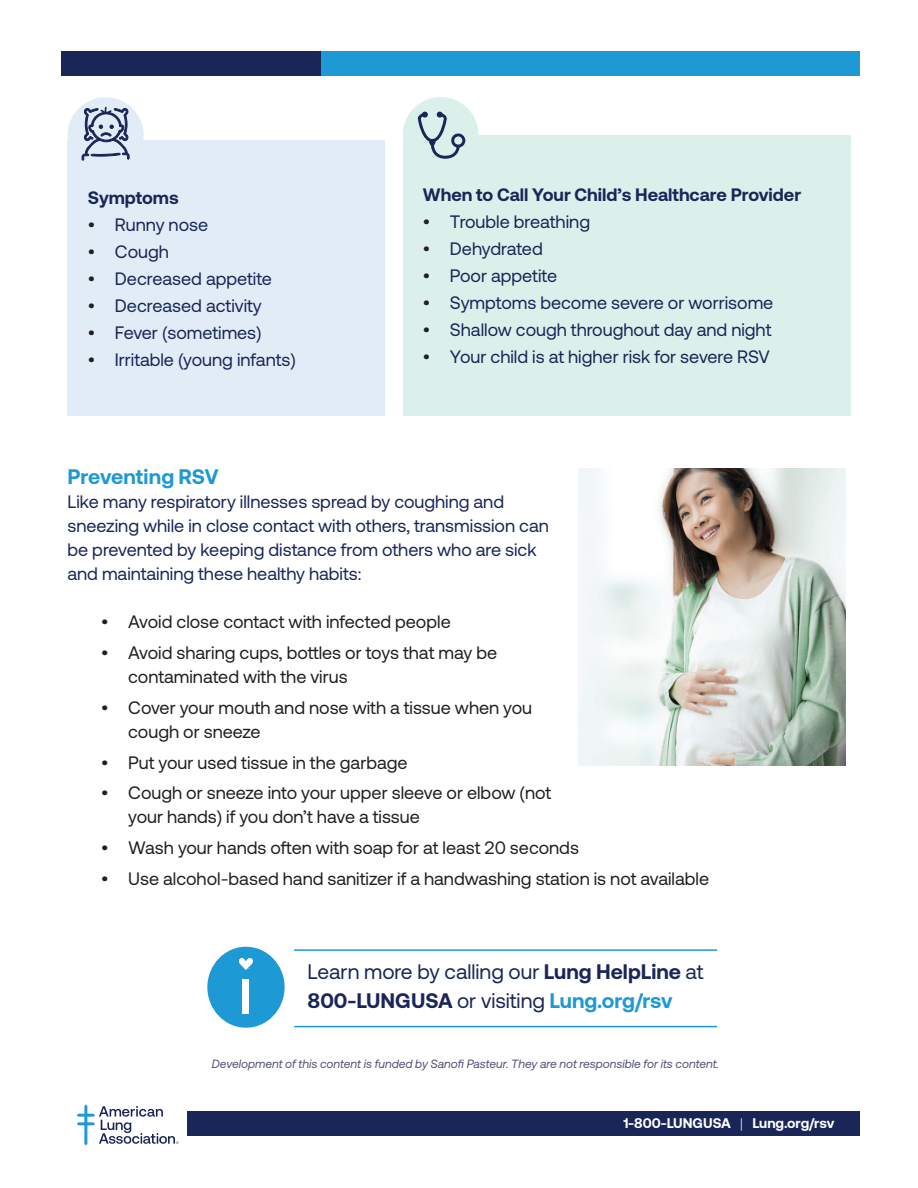
<style>
.page{position:relative;width:918px;height:1188px;background:#fff}
.page>*{position:absolute;margin:0;border:0;box-sizing:border-box;transform-origin:0 0}
.t1{font:21px/28.5px "Aeonik";color:#1a2658}
.t2{font:700 21px "Aeonik";letter-spacing:-.005em;color:#1d99d6}
.t3{font:18px/24px "Aeonik";color:#1a2658}
.t4{font:18px/24px "Aeonik";color:#231f20}
.t5{font:700 18px "Aeonik";color:#1a2658}
.t6{font:700 13.95px "Aeonik";color:#fff}
.t7{font:italic 12px "Aeonik";color:#515279}
.s1{color:#231f20}
.s2{font-weight:700}
.s3{font-weight:700;color:#1d99d6}
.s4{font-weight:300}
</style>
<div class="page">
<div style="left:62px;top:51px;width:259px;height:24px;background:#1a2658"></div>
<div style="left:321px;top:51px;width:539px;height:24px;background:#1d99d6"></div>
<img style="left:579px;top:469px;width:267px;height:297px">
<svg style="left:77px;top:1104px;width:101px;height:42px"></svg>
<hr style="left:294px;top:1026px;width:423px;height:1px;background:#1d99d6">
<hr style="left:294px;top:949px;width:423px;height:2px;background:#1d99d6">
<div style="left:207px;top:947px;width:78px;height:81px;background:#1d99d6;border-radius:50%"></div>
<div style="left:243px;top:979px;width:6px;height:35px;background:#fff"></div>
<svg style="left:239px;top:958px;width:14px;height:12px"></svg>
<div style="left:187px;top:1111px;width:673px;height:24px;background:#1a2658"></div>
<div style="left:68px;top:140px;width:317px;height:276px;background:#e2ecf6"></div>
<div style="left:68px;top:97px;width:76px;height:76px;background:#e2ecf6;border-radius:50%"></div>
<svg style="left:82px;top:107px;width:48px;height:54px"></svg>
<div style="left:403px;top:135px;width:447px;height:281px;background:#dbefeb"></div>
<div style="left:403px;top:97px;width:76px;height:76px;background:#dbefeb;border-radius:50%"></div>
<svg style="left:418px;top:111px;width:47px;height:48px"></svg>
<p class="t5" style="left:88px;top:187px;width:92px">Symptoms</p>
<p class="t3" style="left:88px;top:213px;width:122px"><span class="s1">•</span> Runny nose</p>
<p class="t3" style="left:88px;top:240px;width:83px"><span class="s1">•</span> Cough</p>
<p class="t3" style="left:88px;top:267px;width:186px"><span class="s1">•</span> Decreased appetite</p>
<p class="t3" style="left:88px;top:294px;width:175px"><span class="s1">•</span> Decreased activity</p>
<p class="t3" style="left:88px;top:321px;width:175px"><span class="s1">•</span> Fever (sometimes)</p>
<p class="t3" style="left:88px;top:348px;width:210px"><span class="s1">•</span> Irritable (young infants)</p>
<p class="t5" style="left:423px;top:185px;width:380px">When to Call Your Child’s Healthcare Provider</p>
<p class="t3" style="left:423px;top:210px;width:169px"><span class="s1">•</span> Trouble breathing</p>
<p class="t3" style="left:423px;top:237px;width:121px"><span class="s1">•</span> Dehydrated</p>
<p class="t3" style="left:423px;top:264px;width:136px"><span class="s1">•</span> Poor appetite</p>
<p class="t3" style="left:423px;top:291px;width:352px"><span class="s1">•</span> Symptoms become severe or worrisome</p>
<p class="t3" style="left:423px;top:318px;width:350px"><span class="s1">•</span> Shallow cough throughout day and night</p>
<p class="t3" style="left:423px;top:345px;width:348px"><span class="s1">•</span> Your child is at higher risk for severe RSV</p>
<p class="t2" style="left:68px;top:465px;width:152px">Preventing RSV</p>
<p class="t3" style="left:68px;top:490px;width:483px">Like many respiratory illnesses spread by coughing and sneezing while in close contact with others, transmission can be prevented by keeping distance from others who are sick and maintaining these healthy habits:</p>
<p class="t4" style="left:101px;top:610px;width:351px">• Avoid close contact with infected people</p>
<p class="t4" style="left:128px;top:641px;width:370px;text-indent:-27px">• Avoid sharing cups, bottles or toys that may be contaminated with the virus</p>
<p class="t4" style="left:128px;top:696px;width:405px;text-indent:-27px">• Cover your mouth and nose with a tissue when you cough or sneeze</p>
<p class="t4" style="left:101px;top:750px;width:308px">• Put your used tissue in the garbage</p>
<p class="t4" style="left:128px;top:781px;width:425px;text-indent:-27px">• Cough or sneeze into your upper sleeve or elbow (not your hands) if you don’t have a tissue</p>
<p class="t4" style="left:101px;top:836px;width:479px">• Wash your hands often with soap for at least 20 seconds</p>
<p class="t4" style="left:101px;top:867px;width:609px">• Use alcohol-based hand sanitizer if a handwashing station is not available</p>
<p class="t1" style="left:308px;top:958px;width:397px">Learn more by calling our <span class="s2">Lung HelpLine</span> at<br><span class="s2">800-LUNGUSA</span> or visiting <span class="s3">Lung.org/rsv</span></p>
<p class="t7" style="left:212px;top:1058px;width:509px">Development of this content is funded by Sanofi Pasteur. They are not responsible for its content.</p>
<p class="t6" style="left:623px;top:1115px;width:212px">1-800-LUNGUSA <span class="s4">|</span> Lung.org/rsv</p>
</div>
